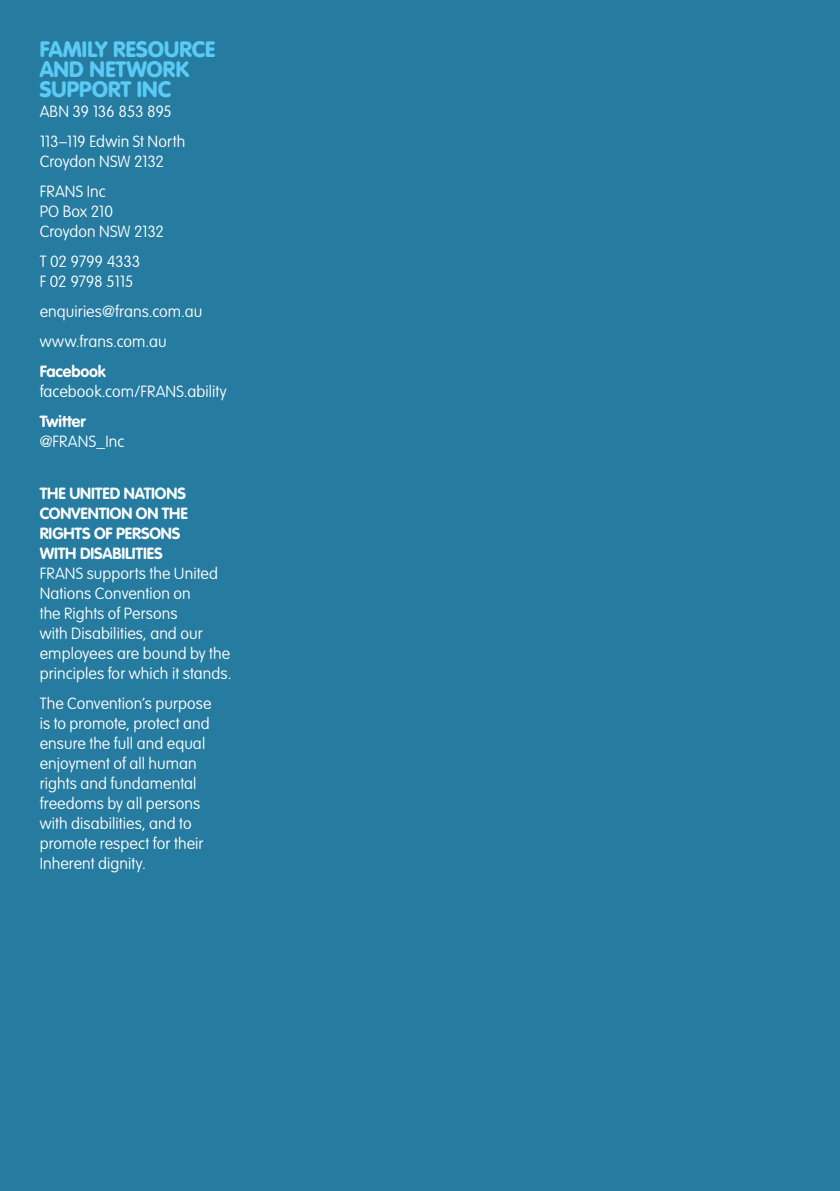
<style>
.page{position:relative;width:840px;height:1191px;background:#fff}
.page>*{position:absolute;margin:0;border:0;box-sizing:border-box;transform-origin:0 0}
.t1{font:900 22px/20px "VAG Rounded";letter-spacing:.005em;color:#5bcbf5}
.t2{font:100 16px/20px "VAG Rounded";letter-spacing:.005em;color:#fff}
.t3{font:700 16px/20px "VAG Rounded";letter-spacing:-.01em;color:#fff}
.t4{font:100 16px/20px "VAG Rounded";letter-spacing:-.02em;color:#fff}
</style>
<div class="page">
<div style="left:0;top:0;width:839px;height:1191px;background:#257ba0"></div>
<h1 class="t1" style="left:40px;top:39px;width:177px">FAMILY RESOURCE<br>AND NETWORK<br>SUPPORT INC</h1>
<p class="t2" style="left:40px;top:96px;width:147px;line-height:30px">ABN 39 136 853 895<br>113–119 Edwin St North</p>
<p class="t2" style="left:40px;top:146px;width:126px;line-height:30px">Croydon NSW 2132<br>FRANS Inc</p>
<p class="t2" style="left:40px;top:201px;width:126px">PO Box 210<br>Croydon NSW 2132</p>
<p class="t4" style="left:40px;top:251px;width:102px">T 02 9799 4333<br>F 02 9798 5115</p>
<p class="t2" style="left:40px;top:296px;width:164px;line-height:30px">enquiries@frans.com.au www.frans.com.au</p>
<p class="t3" style="left:40px;top:361px;width:68px">Facebook</p>
<p class="t2" style="left:40px;top:381px;width:188px">facebook.com/FRANS.ability</p>
<p class="t3" style="left:40px;top:411px;width:48px">Twitter</p>
<p class="t2" style="left:40px;top:431px;width:86px">@FRANS_Inc</p>
<p class="t3" style="left:40px;top:483px;width:150px">THE UNITED NATIONS<br>CONVENTION ON THE<br>RIGHTS OF PERSONS<br>WITH DISABILITIES</p>
<p class="t2" style="left:40px;top:563px;width:193px">FRANS supports the United<br>Nations Convention on<br>the Rights of Persons<br>with Disabilities, and our employees are bound by the principles for which it stands.</p>
<p class="t2" style="left:40px;top:693px;width:173px">The Convention’s purpose is to promote, protect and ensure the full and equal enjoyment of all human rights and fundamental freedoms by all persons with disabilities, and to promote respect for their<br>Inherent dignity.</p>
</div>
